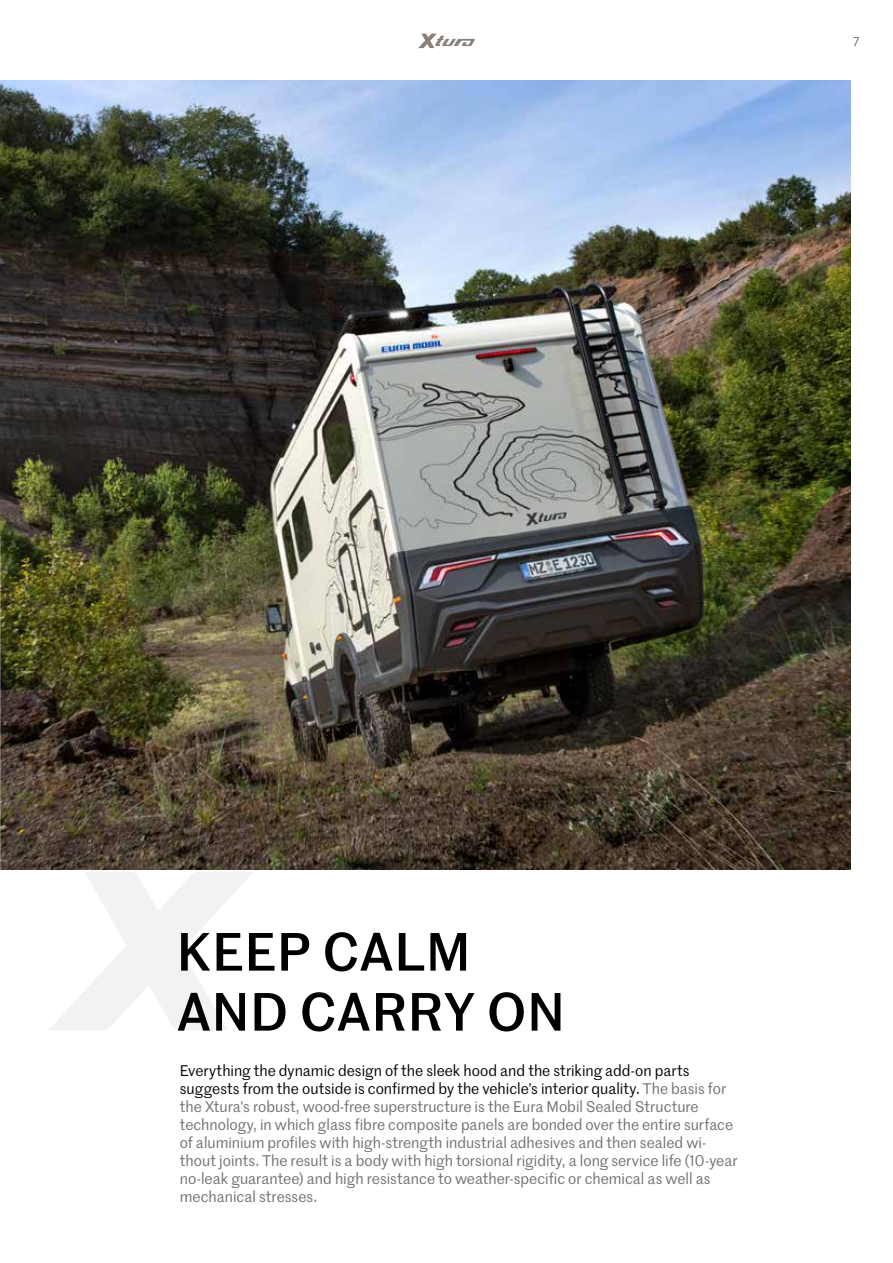
<style>
.page{position:relative;width:893px;height:1263px;background:#fff}
.page>*{position:absolute;margin:0;border:0;box-sizing:border-box;transform-origin:0 0}
.t1{font:500 52.5px/60px "Marr Sans";letter-spacing:.015em;color:#000}
.t2{font:15px/18px "Marr Sans";color:#706f6f}
.t3{font:300 12px "Marr Sans";color:#000}
.s1{color:#000}
</style>
<div class="page">
<img style="left:0;top:81px;width:850px;height:789px">
<img style="left:0;top:536px;width:1px;height:680px">
<svg style="left:49px;top:872px;width:204px;height:158px"></svg>
<svg style="left:418px;top:34px;width:57px;height:14px"></svg>
<p class="t3" style="left:853px;top:33px;width:7px">7</p>
<h1 class="t1" style="left:177px;top:919px;width:390px">KEEP CALM<br>AND CARRY ON</h1>
<p class="t2" style="left:180px;top:1061px;width:559px"><span class="s1">Everything the dynamic design of the sleek hood and the striking add-on parts suggests from the outside is confirmed by the vehicle’s interior quality.</span> The basis for the Xtura's robust, wood-free superstructure is the Eura Mobil Sealed Structure technology, in which glass fibre composite panels are bonded over the entire surface of aluminium profiles with high-strength industrial adhesives and then sealed wi&shy;thout joints. The result is a body with high torsional rigidity, a long service life (10-year no-leak guarantee) and high resistance to weather-specific or chemical as well as mechanical stresses.</p>
</div>
